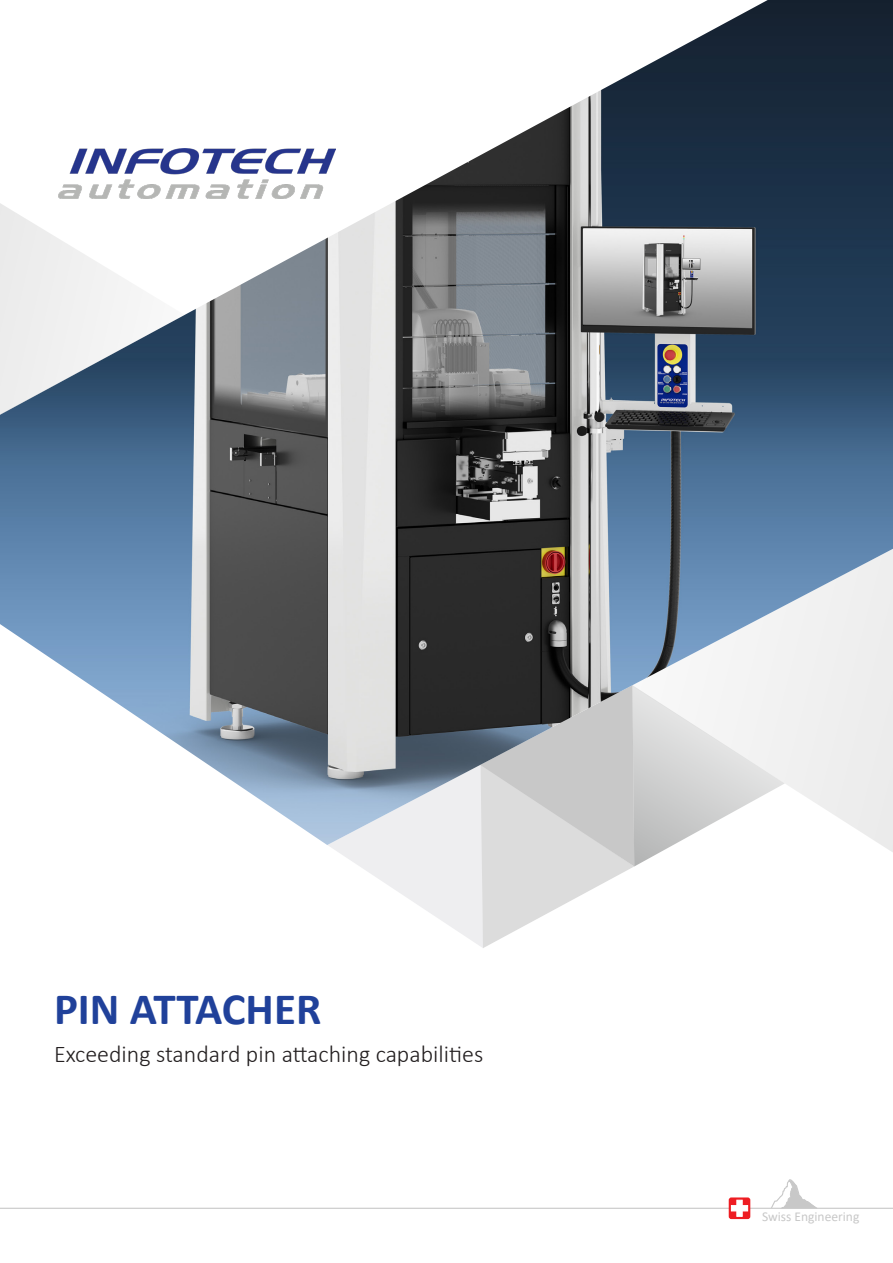
<style>
.page{position:relative;width:893px;height:1263px;background:#fff}
.page>*{position:absolute;margin:0;border:0;box-sizing:border-box;transform-origin:0 0}
.t1{font:700 45px "Calibri";color:#20419a}
.t2{font:300 24px "Calibri";color:#231f20}
.t3{font:13.5px "Calibri";color:#c8c8c8}
</style>
<div class="page">
<img style="left:0;top:0;width:893px;height:845px">
<img style="left:58px;top:149px;width:278px;height:49px">
<svg style="left:0;top:196px;width:185px;height:228px"></svg>
<hr style="left:0;top:1208px;width:893px;height:1px;background:#c8c8c8">
<svg style="left:770px;top:1179px;width:48px;height:29px"></svg>
<div style="left:729px;top:1198px;width:21px;height:20px;background:#ee1d23;border-radius:2px"></div>
<div style="left:729px;top:1197px;width:21px;height:22px;border:2px solid #ee1d23;border-radius:2px"></div>
<div style="left:736px;top:1200px;width:7px;height:17px;background:#fff;border:1px solid #fff"></div>
<div style="left:731px;top:1205px;width:17px;height:6px;background:#fff;border:1px solid #fff"></div>
<svg style="left:327px;top:681px;width:458px;height:267px"></svg>
<p class="t1" style="left:54px;top:977px;width:269px">PIN ATTACHER</p>
<p class="t2" style="left:54px;top:1039px;width:431px">Exceeding standard pin attaching capabilities</p>
<p class="t3" style="left:762px;top:1207px;width:99px">Swiss Engineering</p>
</div>
